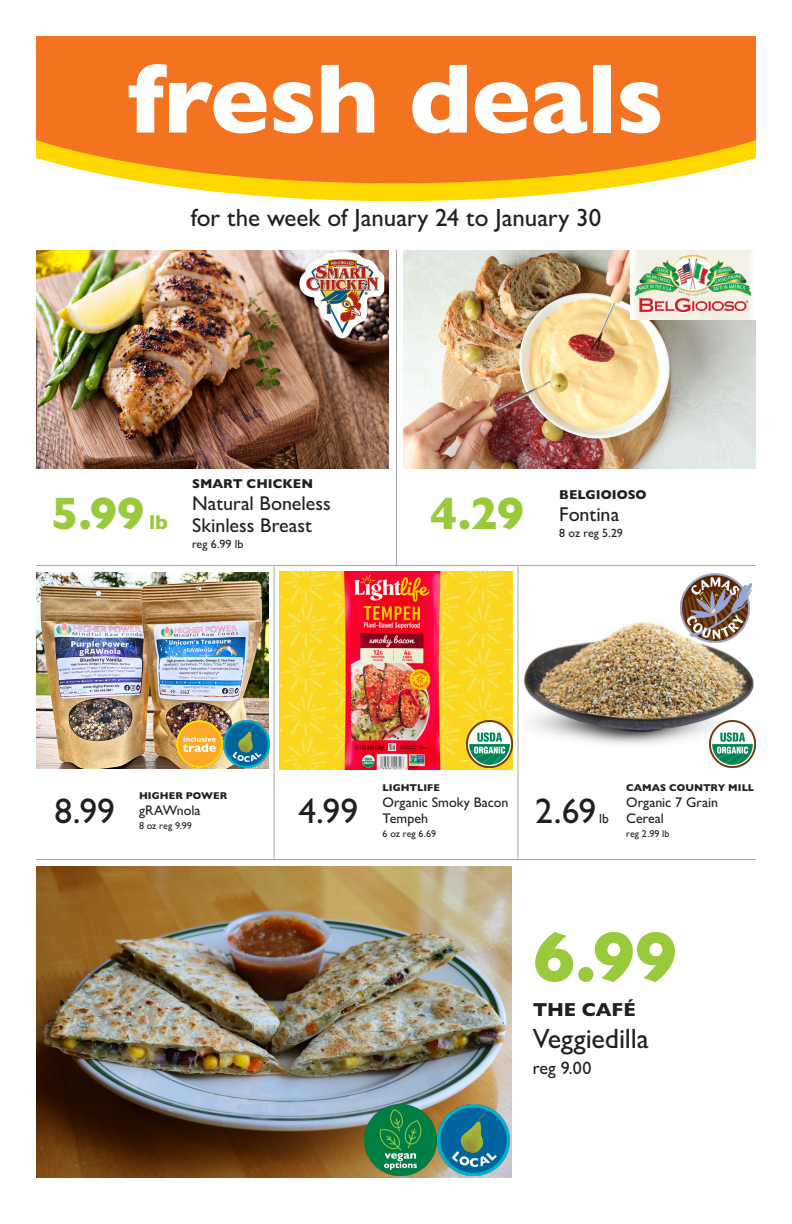
<style>
.page{position:relative;width:792px;height:1224px;background:#fff}
.page>*{position:absolute;margin:0;border:0;box-sizing:border-box;transform-origin:0 0}
.t1{font:800 99.8px "Gill Sans MT Pro";letter-spacing:-.01em;color:#fff}
.t2{font:800 72px "Gill Sans MT Pro";color:#99ca3b}
.t3{font:800 46px "Gill Sans MT Pro";color:#99ca3b}
.t4{font:500 35.6px "Gill Sans MT Pro";color:#231f20}
.t5{font:500 28px "Gill Sans MT Pro";letter-spacing:-.005em;color:#231f20}
.t6{font:500 25px "Gill Sans MT Pro";color:#231f20}
.t7{font:800 20.2px "Gill Sans MT Pro";color:#99ca3b}
.t8{font:500 20px/22px "Gill Sans MT Pro";letter-spacing:-.005em;color:#231f20}
.t9{font:800 19px "Gill Sans MT Pro";letter-spacing:-.005em;color:#231f20}
.t10{font:500 18px "Gill Sans MT Pro";color:#231f20}
.t11{font:500 14px/16px "Gill Sans MT Pro";color:#231f20}
.t12{font:500 13.4px "Gill Sans MT Pro";color:#231f20}
.t13{font:800 13px "Gill Sans MT Pro";color:#231f20}
.t14{font:500 12px "Gill Sans MT Pro";letter-spacing:-.005em;color:#231f20}
.t15{font:800 10px "Gill Sans MT Pro";letter-spacing:.005em;color:#231f20}
.t16{font:500 10px "Gill Sans MT Pro";color:#231f20}
</style>
<div class="page">
<hr style="left:36px;top:565px;width:720px;height:1px;background:#231f20">
<hr style="left:36px;top:859px;width:720px;height:1px;background:#231f20">
<hr style="left:396px;top:250px;width:1px;height:316px;background:#231f20">
<hr style="left:274px;top:566px;width:1px;height:293px;background:#231f20">
<hr style="left:518px;top:566px;width:1px;height:293px;background:#231f20">
<img style="left:36px;top:867px;width:475px;height:311px">
<img style="left:364px;top:1104px;width:145px;height:72px">
<img style="left:523px;top:590px;width:231px;height:178px">
<img style="left:710px;top:721px;width:46px;height:46px">
<img style="left:280px;top:571px;width:232px;height:198px">
<img style="left:466px;top:721px;width:46px;height:46px">
<img style="left:36px;top:572px;width:233px;height:197px">
<img style="left:176px;top:721px;width:93px;height:46px">
<img style="left:403px;top:251px;width:353px;height:217px">
<img style="left:36px;top:251px;width:353px;height:217px">
<img style="left:681px;top:573px;width:70px;height:69px">
<svg style="left:150px;top:183px;width:492px;height:18px;fill:#ffd801"></svg>
<svg style="left:36px;top:36px;width:720px;height:147px;background:#f47c24"></svg>
<img style="left:297px;top:251px;width:90px;height:90px">
<img style="left:630px;top:251px;width:126px;height:68px">
<p class="t1" style="left:128px;top:40px;width:538px">fresh deals</p>
<p class="t6" style="left:191px;top:203px;width:412px">for the week of January 24 to January 30</p>
<p class="t3" style="left:52px;top:487px;width:94px">5.99</p>
<p class="t7" style="left:149px;top:511px;width:21px">lb</p>
<p class="t13" style="left:192px;top:476px;width:123px">SMART CHICKEN</p>
<p class="t8" style="left:192px;top:492px;width:140px">Natural Boneless<br>Skinless Breast</p>
<p class="t14" style="left:192px;top:537px;width:53px">reg 6.99 lb</p>
<p class="t3" style="left:430px;top:487px;width:95px">4.29</p>
<p class="t13" style="left:559px;top:487px;width:89px">BELGIOIOSO</p>
<p class="t8" style="left:559px;top:503px;width:61px">Fontina</p>
<p class="t14" style="left:559px;top:526px;width:65px">8 oz reg 5.29</p>
<p class="t4" style="left:55px;top:790px;width:62px">8.99</p>
<p class="t15" style="left:139px;top:790px;width:90px">HIGHER POWER</p>
<p class="t11" style="left:139px;top:802px;width:63px">gRAWnola</p>
<p class="t16" style="left:139px;top:820px;width:54px">8 oz reg 9.99</p>
<p class="t4" style="left:298px;top:790px;width:61px">4.99</p>
<p class="t15" style="left:383px;top:782px;width:59px">LIGHTLIFE</p>
<p class="t11" style="left:383px;top:794px;width:127px">Organic Smoky Bacon<br>Tempeh</p>
<p class="t16" style="left:383px;top:828px;width:55px">6 oz reg 6.69</p>
<p class="t4" style="left:535px;top:790px;width:63px">2.69</p>
<p class="t12" style="left:599px;top:810px;width:11px">lb</p>
<p class="t15" style="left:626px;top:782px;width:130px">CAMAS COUNTRY MILL</p>
<p class="t11" style="left:626px;top:794px;width:93px">Organic 7 Grain<br>Cereal</p>
<p class="t16" style="left:626px;top:828px;width:45px">reg 2.99 lb</p>
<p class="t2" style="left:533px;top:914px;width:146px">6.99</p>
<p class="t9" style="left:533px;top:998px;width:104px">THE CAFÉ</p>
<p class="t5" style="left:533px;top:1022px;width:118px">Veggiedilla</p>
<p class="t10" style="left:533px;top:1057px;width:60px">reg 9.00</p>
</div>
